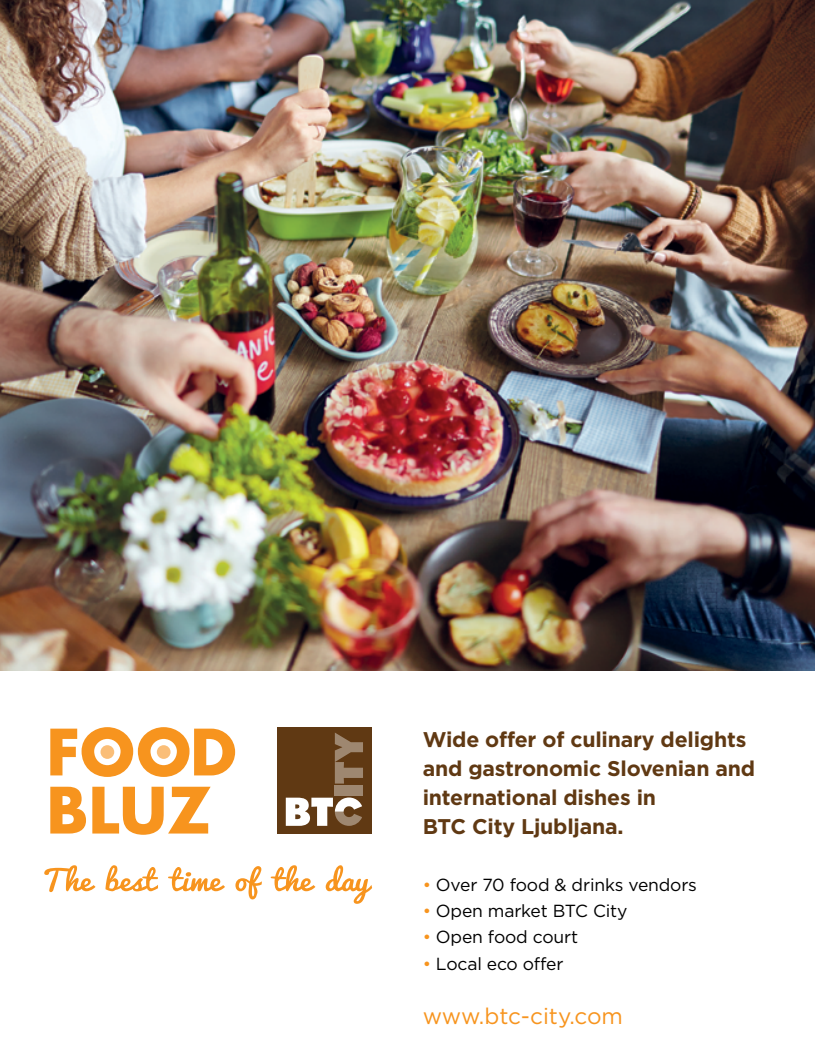
<style>
.page{position:relative;width:815px;height:1063px;background:#fff}
.page>*{position:absolute;margin:0;border:0;box-sizing:border-box;transform-origin:0 0}
.t1{font:22.5px "Gotham OT";color:#f7941e}
.t2{font:700 21.25px/28.8px "Gotham OT";letter-spacing:-.01em;color:#603913}
.t3{font:17.5px "Gotham OT";letter-spacing:-.01em;color:#000}
.s1{color:#f7941e}
</style>
<div class="page">
<img style="left:0;top:0;width:815px;height:671px">
<div style="left:277px;top:727px;width:95px;height:107px;background:#603913"></div>
<div style="left:335px;top:785px;width:28px;height:11px;background:#9e8770"></div>
<svg style="left:335px;top:733px;width:28px;height:51px"></svg>
<svg style="left:286px;top:797px;width:76px;height:29px"></svg>
<svg style="left:44px;top:865px;width:52px;height:27px"></svg>
<svg style="left:105px;top:865px;width:53px;height:26px"></svg>
<svg style="left:168px;top:867px;width:57px;height:24px"></svg>
<svg style="left:235px;top:866px;width:27px;height:33px"></svg>
<svg style="left:271px;top:865px;width:44px;height:26px"></svg>
<svg style="left:326px;top:865px;width:46px;height:39px"></svg>
<svg style="left:50px;top:787px;width:36px;height:47px"></svg>
<svg style="left:92px;top:787px;width:119px;height:48px"></svg>
<svg style="left:50px;top:727px;width:185px;height:50px"></svg>
<p class="t2" style="left:423px;top:725px;width:334px">Wide offer of culinary delights and gastronomic Slovenian and international dishes in<br>BTC City Ljubljana.</p>
<p class="t3" style="left:423px;top:875px;width:276px"><span class="s1">•</span> Over 70 food &amp; drinks vendors</p>
<p class="t3" style="left:423px;top:901px;width:206px"><span class="s1">•</span> Open market BTC City</p>
<p class="t3" style="left:423px;top:927px;width:157px"><span class="s1">•</span> Open food court</p>
<p class="t3" style="left:423px;top:954px;width:142px"><span class="s1">•</span> Local eco offer</p>
<p class="t1" style="left:423px;top:1004px;width:202px">www.btc-city.com</p>
</div>
